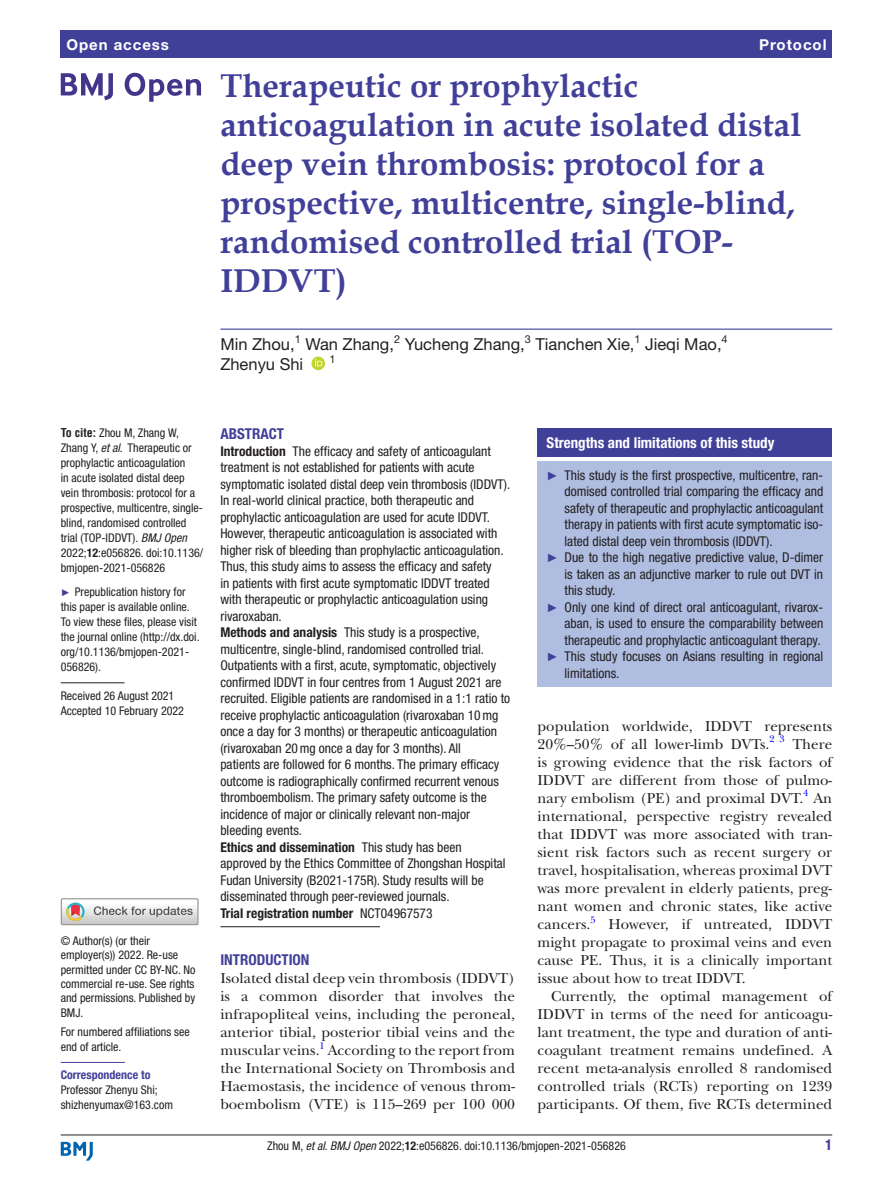
<style>
.page{position:relative;width:893px;height:1191px;background:#fff}
.page>*{position:absolute;margin:0;border:0;box-sizing:border-box;transform-origin:0 0}
.t1{font:700 33px/39px "Book Antiqua";color:#414099}
.t2{font:16.5px "Helvetica Neue LT Std";color:#231f20}
.t3{font:15px/18px "New Baskerville";color:#231f20;text-align:justify}
.t4{font:700 condensed 15px "Helvetica Neue LT Std";color:#fff}
.t5{font:700 condensed 15px "Helvetica Neue LT Std";color:#414099}
.t6{font:700 15px "Helvetica Neue LT Std";letter-spacing:.065em;color:#fff}
.t7{font:condensed 13.5px/16.5px "Helvetica Neue LT Std";color:#231f20}
.t8{font:condensed 12px/15px "Helvetica Neue LT Std";color:#231f20}
.t9{font:700 condensed 12px "Helvetica Neue LT Std";color:#414099}
.t10{font:10.95px "Helvetica Neue LT Std";color:#231f20}
.t11{font:9.9px "New Baskerville";color:#00f}
.s1{font-family:"Helvetica LT Std";font-weight:700}
.s2{font-style:italic}
.s3{font-weight:700}
.s4{font-family:"Arial";font-stretch:normal;font-size:9.75px;color:#414099}
.s5{font-family:"Arial";font-stretch:normal;font-size:12px;color:#414099}
</style>
<div class="page">
<hr style="left:61px;top:1134px;width:771px;height:1px;background:#231f20">
<svg style="left:61px;top:1141px;width:32px;height:19px"></svg>
<div style="left:61px;top:31px;width:771px;height:27px;background:#414099"></div>
<hr style="left:220px;top:328px;width:612px;height:2px;background:#414099">
<svg style="left:311px;top:357px;width:14px;height:13px"></svg>
<hr style="left:61px;top:682px;width:64px;height:1px;background:#231f20">
<hr style="left:61px;top:1062px;width:64px;height:1px;background:#414099">
<svg style="left:61px;top:73px;width:52px;height:27px"></svg>
<svg style="left:125px;top:73px;width:76px;height:29px"></svg>
<div style="left:61px;top:898px;width:138px;height:27px;border:1px solid #969090"></div>
<svg style="left:61px;top:898px;width:137px;height:26px"></svg>
<hr style="left:220px;top:926px;width:160px;height:1px;background:#231f20">
<div style="left:538px;top:428px;width:294px;height:29px;background:#414099"></div>
<div style="left:538px;top:461px;width:294px;height:226px;background:#afbde1"></div>
<p class="t6" style="left:66px;top:35px;width:104px">Open access</p>
<p class="t6" style="left:759px;top:35px;width:69px">Protocol</p>
<h1 class="t1" style="left:220px;top:66px;width:582px">Therapeutic or prophylactic anticoagulation in acute isolated distal deep vein thrombosis: protocol for a prospective, multicentre, single-blind, randomised controlled trial (TOP-<br>IDDVT)</h1>
<p class="t2" style="left:220px;top:335px;width:76px">Min Zhou,</p>
<p class="t10" style="left:295px;top:332px;width:8px">1</p>
<p class="t2" style="left:305px;top:335px;width:90px">Wan Zhang,</p>
<p class="t10" style="left:394px;top:332px;width:8px">2</p>
<p class="t2" style="left:405px;top:335px;width:122px">Yucheng Zhang,</p>
<p class="t10" style="left:525px;top:332px;width:8px">3</p>
<p class="t2" style="left:535px;top:335px;width:101px">Tianchen Xie,</p>
<p class="t10" style="left:634px;top:332px;width:8px">1</p>
<p class="t2" style="left:645px;top:335px;width:78px">Jieqi Mao,</p>
<p class="t10" style="left:722px;top:332px;width:8px">4</p>
<p class="t2" style="left:220px;top:354px;width:84px">Zhenyu Shi</p>
<p class="t10" style="left:330px;top:352px;width:8px">1</p>
<p class="t8" style="left:61px;top:425px;width:144px"><span class="s1">To cite:</span> Zhou M, Zhang W,<br>Zhang Y, <span class="s2">et al</span>. Therapeutic or prophylactic anticoagulation<br>in acute isolated distal deep vein thrombosis: protocol for a prospective, multicentre, single&shy;blind, randomised controlled trial (TOP-IDDVT). <span class="s2">BMJ Open<br></span>2022;<span class="s3">12</span>:e056826. doi:10.1136/ bmjopen-2021-056826</p>
<p class="t8" style="left:61px;top:584px;width:140px"><span class="s4">►</span> Prepublication history for this paper is available online.<br>To view these files, please visit the journal online (http://dx.doi. org/10.1136/bmjopen-2021-<br>056826).</p>
<p class="t8" style="left:61px;top:688px;width:125px">Received 26 August 2021<br>Accepted 10 February 2022</p>
<p class="t8" style="left:61px;top:933px;width:136px;line-height:14.4px">© Author(s) (or their employer(s)) 2022. Re-use permitted under CC BY-NC. No commercial re-use. See rights and permissions. Published by<br>BMJ.</p>
<p class="t8" style="left:61px;top:1024px;width:130px">For numbered affiliations see end of article.</p>
<p class="t9" style="left:61px;top:1067px;width:91px">Correspondence to</p>
<p class="t8" style="left:61px;top:1082px;width:114px">Professor Zhenyu Shi; shizhenyumax@163.com</p>
<p class="t5" style="left:220px;top:425px;width:65px">ABSTRACT</p>
<p class="t7" style="left:220px;top:442px;width:291px"><span class="s3">Introduction</span> The efficacy and safety of anticoagulant treatment is not established for patients with acute symptomatic isolated distal deep vein thrombosis (IDDVT).<br>In real-world clinical practice, both therapeutic and prophylactic anticoagulation are used for acute IDDVT.<br>However, therapeutic anticoagulation is associated with higher risk of bleeding than prophylactic anticoagulation.<br>Thus, this study aims to assess the efficacy and safety<br>in patients with first acute symptomatic IDDVT treated with therapeutic or prophylactic anticoagulation using rivaroxaban.<br><span class="s3">Methods and analysis</span> This study is a prospective, multicentre, single-blind, randomised controlled trial.<br>Outpatients with a first, acute, symptomatic, objectively confirmed IDDVT in four centres from 1 August 2021 are recruited. Eligible patients are randomised in a 1:1 ratio to receive prophylactic anticoagulation (rivaroxaban 10mg once a day for 3 months) or therapeutic anticoagulation (rivaroxaban 20mg once a day for 3 months). All<br>patients are followed for 6 months. The primary efficacy outcome is radiographically confirmed recurrent venous thromboembolism. The primary safety outcome is the incidence of major or clinically relevant non-major bleeding events.<br><span class="s3">Ethics and dissemination</span> This study has been approved by the Ethics Committee of Zhongshan Hospital Fudan University (B2021-175R). Study results will be disseminated through peer-reviewed journals.<br><span class="s3">Trial registration number</span> NCT04967573</p>
<p class="t5" style="left:220px;top:951px;width:91px">INTRODUCTION</p>
<p class="t3" style="left:220px;top:969px;width:296px">Isolated distal deep vein thrombosis (IDDVT) is a common disorder that involves the infrapopliteal veins, including the peroneal, anterior tibial, posterior tibial veins and the muscular veins.</p>
<p class="t11" style="left:320px;top:1039px;width:7px">1</p>
<p class="t3" style="left:220px;top:1041px;width:296px;text-indent:107px">According to the report from the International Society on Thrombosis and Haemostasis, the incidence of venous throm&shy;boembolism (VTE) is 115–269 per 100 000</p>
<p class="t4" style="left:547px;top:434px;width:229px">Strengths and limitations of this study</p>
<p class="t7" style="left:547px;top:467px;width:278px"><span class="s5">►</span> This study is the first prospective, multicentre, ran-</p>
<p class="t7" style="left:565px;top:483px;width:260px">domised controlled trial comparing the efficacy and</p>
<p class="t7" style="left:565px;top:500px;width:260px">safety of therapeutic and prophylactic anticoagulant</p>
<p class="t7" style="left:565px;top:516px;width:260px">therapy in patients with first acute symptomatic iso-</p>
<p class="t7" style="left:565px;top:533px;width:210px">lated distal deep vein thrombosis (IDDVT).</p>
<p class="t7" style="left:547px;top:549px;width:278px"><span class="s5">►</span> Due to the high negative predictive value, D-dimer</p>
<p class="t7" style="left:565px;top:566px;width:260px">is taken as an adjunctive marker to rule out DVT in</p>
<p class="t7" style="left:565px;top:582px;width:52px">this study.</p>
<p class="t7" style="left:547px;top:599px;width:278px"><span class="s5">►</span> Only one kind of direct oral anticoagulant, rivarox-</p>
<p class="t7" style="left:565px;top:615px;width:260px">aban, is used to ensure the comparability between</p>
<p class="t7" style="left:565px;top:632px;width:257px">therapeutic and prophylactic anticoagulant therapy.</p>
<p class="t7" style="left:547px;top:648px;width:278px"><span class="s5">►</span> This study focuses on Asians resulting in regional</p>
<p class="t7" style="left:565px;top:665px;width:56px">limitations.</p>
<p class="t3" style="left:538px;top:717px;width:296px">population worldwide, IDDVT represents<br>20%–50% of all lower-limb DVTs.<sup>2</sup> <sup>3</sup></p>
<p class="t3" style="left:538px;top:735px;width:296px;text-indent:255px">There is growing evidence that the risk factors of IDDVT are different from those of pulmo&shy;nary embolism (PE) and proximal DVT.</p>
<p class="t11" style="left:803px;top:787px;width:7px">4</p>
<p class="t3" style="left:538px;top:789px;width:296px;text-indent:276px">An international, perspective registry revealed that IDDVT was more associated with tran&shy;sient risk factors such as recent surgery or travel, hospitalisation, whereas proximal DVT was more prevalent in elderly patients, preg&shy;nant women and chronic states, like active cancers.</p>
<p class="t11" style="left:590px;top:913px;width:7px">5</p>
<p class="t3" style="left:538px;top:915px;width:296px;text-indent:71px">However, if untreated, IDDVT might propagate to proximal veins and even cause PE. Thus, it is a clinically important issue about how to treat IDDVT.</p>
<p class="t3" style="left:538px;top:987px;width:296px;text-indent:14px">Currently, the optimal management of IDDVT in terms of the need for anticoagu&shy;lant treatment, the type and duration of anti&shy;coagulant treatment remains undefined. A recent meta-analysis enrolled 8 randomised controlled trials (RCTs) reporting on 1239 participants. Of them, five RCTs determined</p>
<p class="t8" style="left:267px;top:1137px;width:360px">Zhou M, <span class="s2">et al</span>. <span class="s2">BMJ Open</span> 2022;<span class="s3">12</span>:e056826. doi:10.1136/bmjopen-2021-056826</p>
<p class="t5" style="left:825px;top:1135px;width:9px">1</p>
</div>
